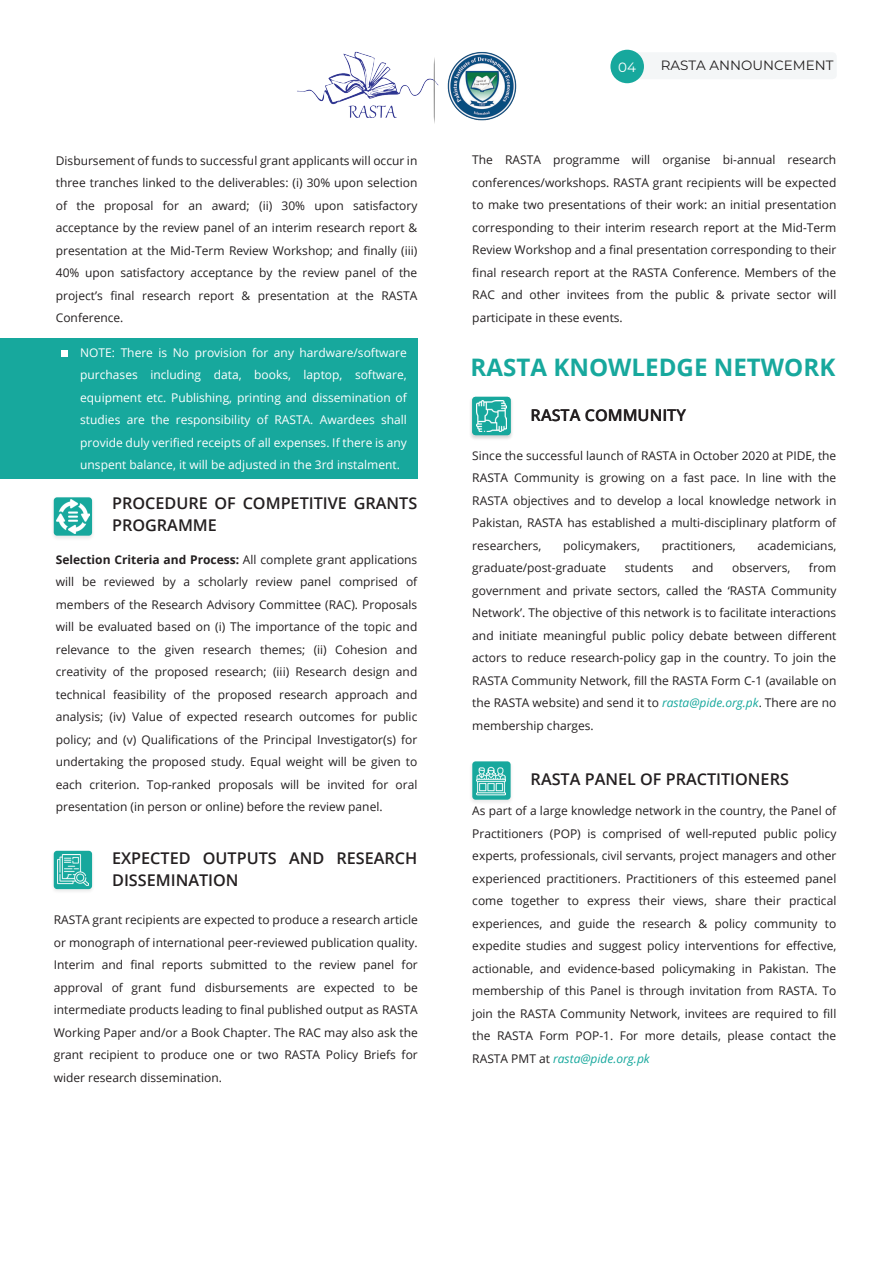
<style>
.page{position:relative;width:893px;height:1263px;background:#fff}
.page>*{position:absolute;margin:0;border:0;box-sizing:border-box;transform-origin:0 0}
.t1{font:700 24.15px "Open Sans";color:#17a89d}
.t2{font:600 16.2px/22.5px "Open Sans";color:#231f20}
.t3{font:13.5px "Montserrat";color:#211e1e}
.t4{font:13.5px "Montserrat";color:#fff}
.t5{font:12px/22.5px "Open Sans";color:#231f20;text-align:justify}
.t6{font:12px/22.5px "Open Sans";color:#fff;text-align:justify}
.s1{font-weight:700}
.s2{font-style:italic;color:#17a89d}
</style>
<div class="page">
<div style="left:0;top:338px;width:418px;height:140px;background:#17a89d"></div>
<div style="left:61px;top:350px;width:7px;height:6px;background:#fff"></div>
<img style="left:53px;top:497px;width:40px;height:42px">
<div style="left:54px;top:497px;width:38px;height:39px;background:#17a89d;border-radius:3px"></div>
<img style="left:56px;top:500px;width:34px;height:33px">
<img style="left:53px;top:850px;width:40px;height:41px">
<div style="left:54px;top:851px;width:38px;height:38px;background:#17a89d;border-radius:3px"></div>
<img style="left:57px;top:854px;width:31px;height:31px">
<img style="left:470px;top:396px;width:42px;height:43px">
<svg style="left:472px;top:397px;width:39px;height:38px"></svg>
<img style="left:471px;top:762px;width:40px;height:40px">
<div style="left:472px;top:761px;width:39px;height:39px;background:#17a89d;border-radius:3px"></div>
<img style="left:477px;top:766px;width:29px;height:29px">
<div style="left:622px;top:52px;width:215px;height:27px;background:#f4f6f7;border-radius:4px"></div>
<div style="left:610px;top:50px;width:34px;height:33px;background:#17a89d;border-radius:50%"></div>
<img style="left:447px;top:51px;width:70px;height:70px">
<img style="left:297px;top:51px;width:141px;height:67px">
<hr style="left:434px;top:57px;width:1px;height:67px;background:#666;border-radius:50%">
<p class="t5" style="left:56px;top:149px;width:363px">Disbursement of funds to successful grant applicants will occur in three tranches linked to the deliverables: (i) 30% upon selection of the proposal for an award; (ii) 30% upon satisfactory acceptance by the review panel of an interim research report &amp; presentation at the Mid-Term Review Workshop; and finally (iii)<br>40% upon satisfactory acceptance by the review panel of the project’s final research report &amp; presentation at the RASTA Conference.</p>
<p class="t6" style="left:80px;top:341px;width:328px">NOTE: There is No provision for any hardware/software purchases including data, books, laptop, software, equipment etc. Publishing, printing and dissemination of studies are the responsibility of RASTA. Awardees shall provide duly verified receipts of all expenses. If there is any unspent balance, it will be adjusted in the 3rd instalment.</p>
<h2 class="t2" style="left:112px;top:491px;width:307px">PROCEDURE OF COMPETITIVE GRANTS<br>PROGRAMME</h2>
<p class="t5" style="left:56px;top:548px;width:363px"><span class="s1">Selection Criteria and Process:</span> All complete grant applications will be reviewed by a scholarly review panel comprised of members of the Research Advisory Committee (RAC). Proposals will be evaluated based on (i) The importance of the topic and relevance to the given research themes; (ii) Cohesion and creativity of the proposed research; (iii) Research design and technical feasibility of the proposed research approach and analysis; (iv) Value of expected research outcomes for public policy; and (v) Qualifications of the Principal Investigator(s) for undertaking the proposed study. Equal weight will be given to each criterion. Top-ranked proposals will be invited for oral presentation (in person or online) before the review panel.</p>
<h2 class="t2" style="left:112px;top:846px;width:307px">EXPECTED OUTPUTS AND RESEARCH<br>DISSEMINATION</h2>
<p class="t5" style="left:54px;top:908px;width:366px">RASTA grant recipients are expected to produce a research article or monograph of international peer-reviewed publication quality.<br>Interim and final reports submitted to the review panel for approval of grant fund disbursements are expected to be intermediate products leading to final published output as RASTA Working Paper and/or a Book Chapter. The RAC may also ask the grant recipient to produce one or two RASTA Policy Briefs for wider research dissemination.</p>
<p class="t4" style="left:618px;top:58px;width:19px">04</p>
<p class="t3" style="left:661px;top:56px;width:174px">RASTA ANNOUNCEMENT</p>
<p class="t5" style="left:472px;top:148px;width:366px">The RASTA programme will organise bi-annual research conferences/workshops. RASTA grant recipients will be expected to make two presentations of their work: an initial presentation corresponding to their interim research report at the Mid-Term Review Workshop and a final presentation corresponding to their final research report at the RASTA Conference. Members of the RAC and other invitees from the public &amp; private sector will participate in these events.</p>
<h1 class="t1" style="left:471px;top:350px;width:366px">RASTA KNOWLEDGE NETWORK</h1>
<h2 class="t2" style="left:531px;top:403px;width:157px">RASTA COMMUNITY</h2>
<p class="t5" style="left:472px;top:444px;width:366px">Since the successful launch of RASTA in October 2020 at PIDE, the RASTA Community is growing on a fast pace. In line with the RASTA objectives and to develop a local knowledge network in Pakistan, RASTA has established a multi-disciplinary platform of researchers,</p>
<p class="t5" style="left:563px;top:534px;width:78px">policymakers,</p>
<p class="t5" style="left:662px;top:534px;width:76px">practitioners,</p>
<p class="t5" style="left:757px;top:534px;width:80px">academicians,</p>
<p class="t5" style="left:472px;top:556px;width:135px">graduate/post-graduate</p>
<p class="t5" style="left:625px;top:556px;width:50px">students</p>
<p class="t5" style="left:692px;top:556px;width:23px">and</p>
<p class="t5" style="left:732px;top:556px;width:60px">observers,</p>
<p class="t5" style="left:472px;top:556px;width:366px;text-indent:337px">from government and private sectors, called the ‘RASTA Community Network’. The objective of this network is to facilitate interactions and initiate meaningful public policy debate between different actors to reduce research-policy gap in the country. To join the RASTA Community Network, fill the RASTA Form C-1 (available on the RASTA website) and send it to <span class="s2">rasta@pide.org.pk</span>. There are no membership charges.</p>
<h2 class="t2" style="left:531px;top:768px;width:260px">RASTA PANEL OF PRACTITIONERS</h2>
<p class="t5" style="left:472px;top:799px;width:366px">As part of a large knowledge network in the country, the Panel of Practitioners (POP) is comprised of well-reputed public policy experts, professionals, civil servants, project managers and other experienced practitioners. Practitioners of this esteemed panel come together to express their views, share their practical experiences, and guide the research &amp; policy community to expedite studies and suggest policy interventions for effective, actionable, and evidence-based policymaking in Pakistan. The membership of this Panel is through invitation from RASTA. To join the RASTA Community Network, invitees are required to fill the RASTA Form POP-1. For more details, please contact the RASTA PMT at <span class="s2">rasta@pide.org.pk</span></p>
</div>
